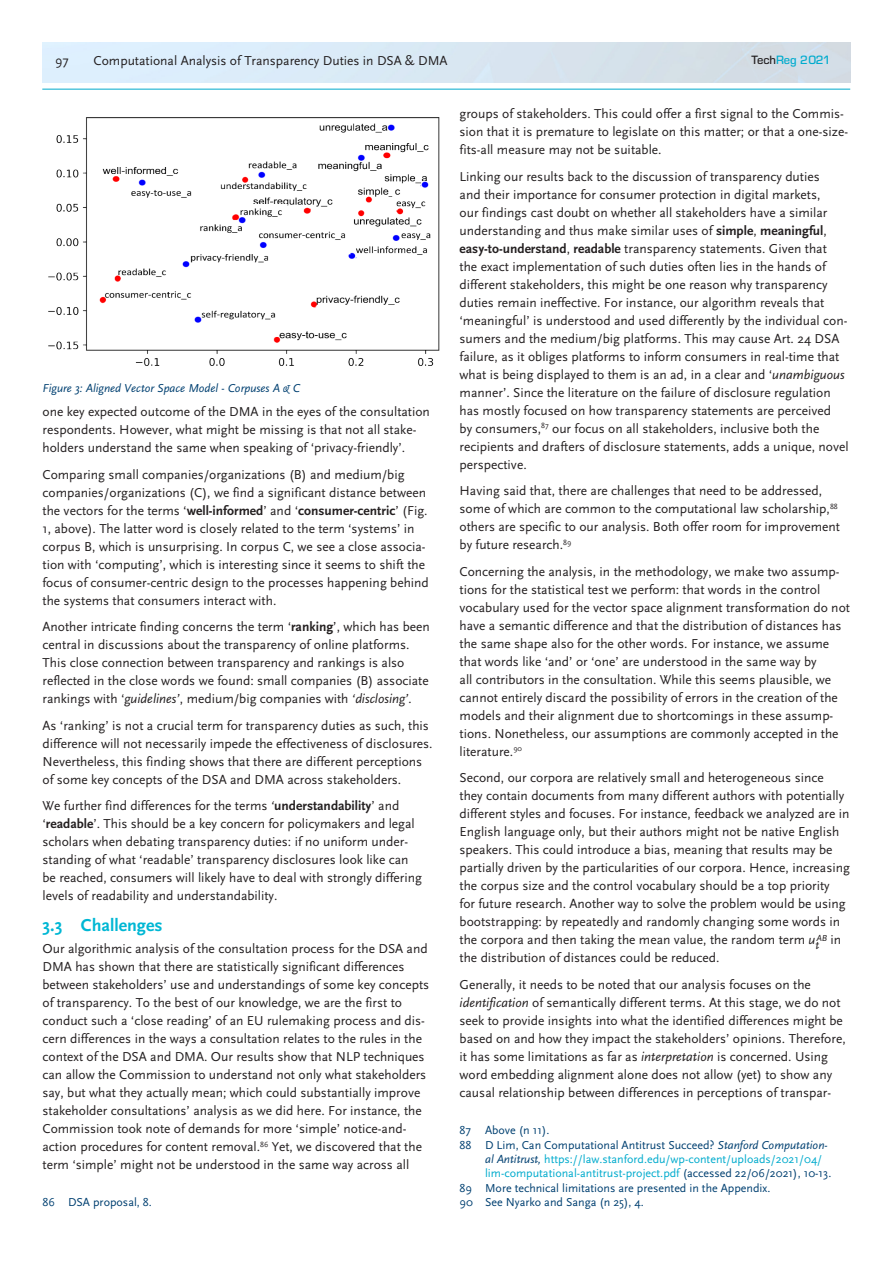
<style>
.page{position:relative;width:893px;height:1263px;background:#fff}
.page>*{position:absolute;margin:0;border:0;box-sizing:border-box;transform-origin:0 0}
.Body_title{font:700 18px "Scala Sans";color:#00b7d4}
.Paper_body{font:13.5px/18px "Scala Sans";color:#231f20}
.t1{font:500 12.6px "Eurostile";color:#00abcd}
.Paper_footnote{font:12px/14.4px "Scala Sans";color:#00abcd}
.Paper_footnote-2{font:12px "Scala Sans";color:#004071}
.table_caption{font:italic 12px "Scala Sans";color:#004071}
.Paper_body-2{font:italic 9px "Scala Sans";color:#231f20}
.s1{color:#231f20}
.s2{font-weight:700}
.s3{font-style:italic}
.s4{font-style:normal;font-size:13.5px}
.s5{color:#004071}
.s6{font-style:italic;color:#004071}
</style>
<div class="page">
<hr style="left:42px;top:89px;width:808px;height:1px;background:#00abcd">
<img style="left:48px;top:117px;width:392px;height:249px">
<p class="Paper_body" style="left:55px;top:52px;width:15px">97</p>
<p class="Paper_body" style="left:94px;top:52px;width:356px">Computational Analysis of Transparency Duties in DSA &amp; DMA</p>
<p class="t1" style="left:752px;top:51px;width:80px"><span class="s1">Tech</span>Reg 2021</p>
<p class="Paper_body" style="left:460px;top:105px;width:390px">groups of stakeholders. This could offer a first signal to the Commis&shy;sion that it is premature to legislate on this matter; or that a one-size&shy;fits-all measure may not be suitable.</p>
<p class="Paper_body" style="left:460px;top:167px;width:391px">Linking our results back to the discussion of transparency duties<br>and their importance for consumer protection in digital markets,<br>our findings cast doubt on whether all stakeholders have a similar understanding and thus make similar uses of <span class="s2">simple</span>, <span class="s2">meaningful</span>, <span class="s2">easy-to-understand</span>, <span class="s2">readable</span> transparency statements. Given that<br>the exact implementation of such duties often lies in the hands of different stakeholders, this might be one reason why transparency duties remain ineffective. For instance, our algorithm reveals that ‘meaningful’ is understood and used differently by the individual con&shy;sumers and the medium/big platforms. This may cause Art. 24 DSA failure, as it obliges platforms to inform consumers in real-time that what is being displayed to them is an ad, in a clear and ‘<span class="s3">unambiguous </span>manner’. Since the literature on the failure of disclosure regulation has mostly focused on how transparency statements are perceived<br>by consumers,<sup>87</sup> our focus on all stakeholders, inclusive both the recipients and drafters of disclosure statements, adds a unique, novel perspective.</p>
<p class="Paper_body" style="left:460px;top:482px;width:382px">Having said that, there are challenges that need to be addressed, some of which are common to the computational law scholarship,<sup>88 </sup>others are specific to our analysis. Both offer room for improvement by future research.<sup>89</sup></p>
<p class="Paper_body" style="left:460px;top:563px;width:392px">Concerning the analysis, in the methodology, we make two assump&shy;tions for the statistical test we perform: that words in the control vocabulary used for the vector space alignment transformation do not have a semantic difference and that the distribution of distances has the same shape also for the other words. For instance, we assume that words like ‘and’ or ‘one’ are understood in the same way by<br>all contributors in the consultation. While this seems plausible, we cannot entirely discard the possibility of errors in the creation of the models and their alignment due to shortcomings in these assump&shy;tions. Nonetheless, our assumptions are commonly accepted in the literature.<sup>90</sup></p>
<p class="Paper_body" style="left:460px;top:769px;width:392px">Second, our corpora are relatively small and heterogeneous since they contain documents from many different authors with potentially different styles and focuses. For instance, feedback we analyzed are in English language only, but their authors might not be native English speakers. This could introduce a bias, meaning that results may be partially driven by the particularities of our corpora. Hence, increasing the corpus size and the control vocabulary should be a top priority<br>for future research. Another way to solve the problem would be using bootstrapping: by repeatedly and randomly changing some words in the corpora and then taking the mean value, the random term <span class="s3">u</span><sub>t</sub></p>
<p class="table_caption" style="left:43px;top:381px;width:259px">Figure 3: Aligned Vector Space Model - Corpuses A &amp; C</p>
<p class="Paper_body" style="left:43px;top:403px;width:389px">one key expected outcome of the DMA in the eyes of the consultation respondents. However, what might be missing is that not all stake&shy;holders understand the same when speaking of ‘privacy-friendly’.</p>
<p class="Paper_body" style="left:43px;top:466px;width:388px">Comparing small companies/organizations (B) and medium/big companies/organizations (C), we find a significant distance between the vectors for the terms ‘<span class="s2">well-informed</span>’ and ‘<span class="s2">consumer-centric</span>’ (Fig.<br>1, above). The latter word is closely related to the term ‘systems’ in corpus B, which is unsurprising. In corpus C, we see a close associa&shy;tion with ‘computing’, which is interesting since it seems to shift the focus of consumer-centric design to the processes happening behind the systems that consumers interact with.</p>
<p class="Paper_body" style="left:43px;top:618px;width:389px">Another intricate finding concerns the term ‘<span class="s2">ranking</span>’, which has been central in discussions about the transparency of online platforms.<br>This close connection between transparency and rankings is also reflected in the close words we found: small companies (B) associate rankings with ‘<span class="s3">guidelines’</span>, medium/big companies with <span class="s3">‘disclosing’.</span></p>
<p class="Paper_body" style="left:43px;top:717px;width:392px">As ‘ranking’ is not a crucial term for transparency duties as such, this difference will not necessarily impede the effectiveness of disclosures.<br>Nevertheless, this finding shows that there are different perceptions of some key concepts of the DSA and DMA across stakeholders.</p>
<p class="Paper_body" style="left:43px;top:797px;width:381px">We further find differences for the terms <span class="s3">‘</span><span class="s2">understandability</span>’ and ‘<span class="s2">readable</span>’. This should be a key concern for policymakers and legal scholars when debating transparency duties: if no uniform under&shy;standing of what ‘readable’ transparency disclosures look like can be reached, consumers will likely have to deal with strongly differing levels of readability and understandability.</p>
<p class="Body_title" style="left:43px;top:915px;width:121px">3.3 Challenges</p>
<p class="Paper_body" style="left:43px;top:940px;width:388px">Our algorithmic analysis of the consultation process for the DSA and DMA has shown that there are statistically significant differences between stakeholders’ use and understandings of some key concepts of transparency. To the best of our knowledge, we are the first to conduct such a ‘close reading’ of an EU rulemaking process and dis&shy;cern differences in the ways a consultation relates to the rules in the context of the DSA and DMA. Our results show that NLP techniques can allow the Commission to understand not only what stakeholders say, but what they actually mean; which could substantially improve stakeholder consultations’ analysis as we did here. For instance, the Commission took note of demands for more ‘simple’ notice-and&shy;action procedures for content removal.<sup>86</sup> Yet, we discovered that the term ‘simple’ might not be understood in the same way across all</p>
<p class="Paper_footnote-2" style="left:43px;top:1195px;width:111px">86 DSA proposal, 8.</p>
<p class="Paper_body-2" style="left:817px;top:933px;width:26px">AB <span class="s4">in</span></p>
<p class="Paper_body" style="left:460px;top:949px;width:262px">the distribution of distances could be reduced.</p>
<p class="Paper_body" style="left:460px;top:976px;width:388px">Generally, it needs to be noted that our analysis focuses on the <span class="s3">identification</span> of semantically different terms. At this stage, we do not seek to provide insights into what the identified differences might be based on and how they impact the stakeholders’ opinions. Therefore, it has some limitations as far as <span class="s3">interpretation</span> is concerned. Using word embedding alignment alone does not allow (yet) to show any causal relationship between differences in perceptions of transpar-</p>
<p class="Paper_footnote-2" style="left:460px;top:1124px;width:91px">87 Above (n 11).</p>
<p class="Paper_footnote" style="left:485px;top:1138px;width:348px;text-indent:-26px"><span class="s5">88 D Lim, Can Computational Antitrust Succeed?</span> <span class="s6">Stanford Computation&shy;al Antitrust,</span> https://law.stanford.edu/wp-content/uploads/2021/04/ lim-computational-antitrust-project.pdf <span class="s5">(accessed 22/06/2021), 10-13.</span></p>
<p class="Paper_footnote-2" style="left:460px;top:1181px;width:312px">89 More technical limitations are presented in the Appendix.</p>
<p class="Paper_footnote-2" style="left:460px;top:1196px;width:186px">90 See Nyarko and Sanga (n 25), 4.</p>
</div>
